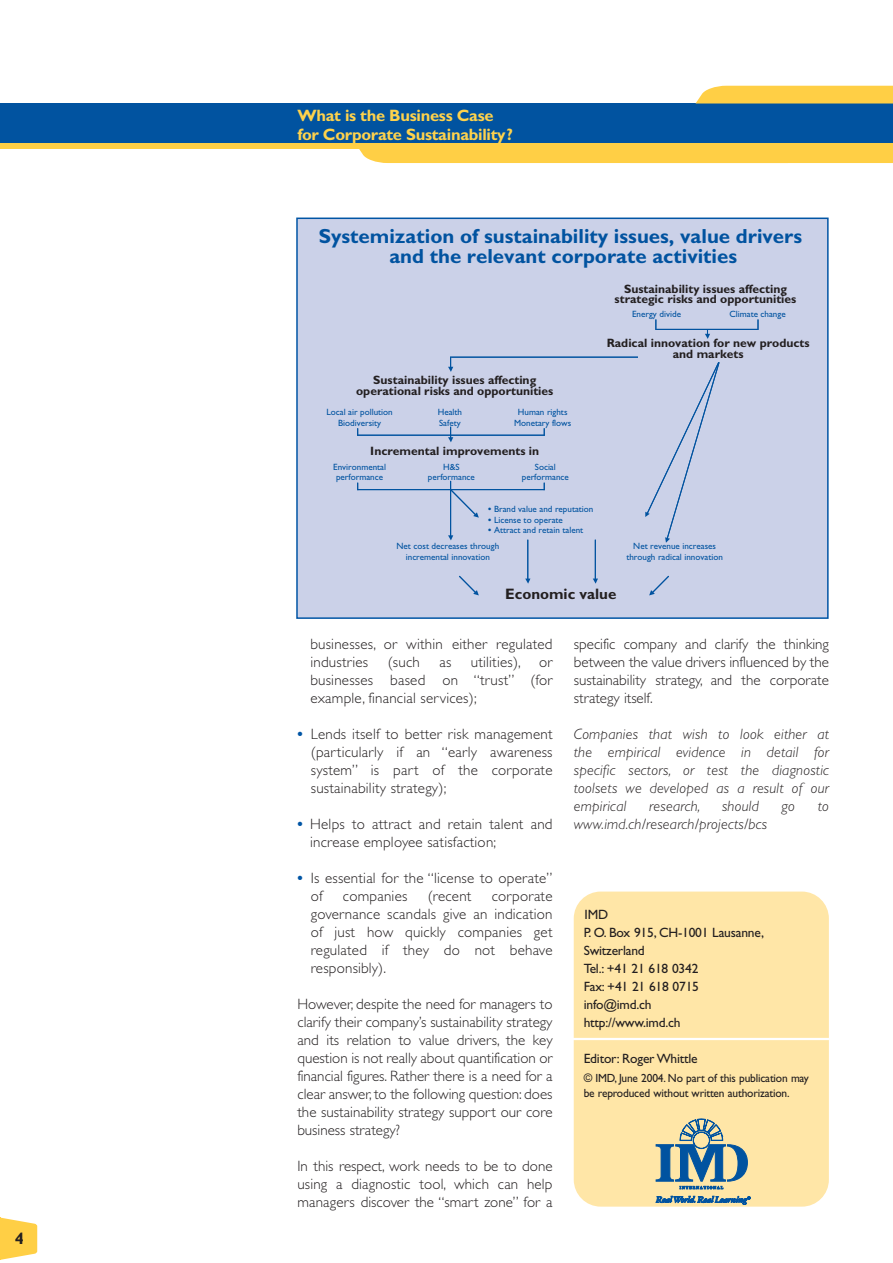
<style>
.page{position:relative;width:893px;height:1263px;background:#fff}
.page>*{position:absolute;margin:0;border:0;box-sizing:border-box;transform-origin:0 0}
.t1{font:700 20.4px/19.6px "Gill Sans";color:#0153a0;text-align:center}
.t2{font:700 16.5px/19.5px "Gill Sans";letter-spacing:-.015em;color:#fed24c}
.t3{font:700 16.5px "Gill Sans";color:#231f20}
.t4{font:700 15.15px "Gill Sans";color:#231f20}
.t5{font:300 15px/18px "Gill Sans";letter-spacing:.015em;color:#231f20;text-align:justify}
.t6{font:italic 300 15px/18px "Gill Sans";letter-spacing:.015em;color:#231f20;text-align:justify}
.t7{font:13.5px/18px "Gill Sans";letter-spacing:-.015em;color:#231f20}
.t8{font:700 12.15px/10.6px "Gill Sans";color:#231f20;text-align:center}
.t9{font:11.85px/15px "Gill Sans";letter-spacing:-.015em;color:#231f20}
.t10{font:9.15px/10.6px "Gill Sans";color:#0153a0;text-align:center}
.s1{font-weight:700}
.s2{font-weight:700;color:#0155a5}
</style>
<div class="page">
<svg style="left:1px;top:1217px;width:36px;height:43px"></svg>
<hr style="left:0;top:1217px;width:1px;height:43px;background:#ffcf45">
<div style="left:0;top:142px;width:893px;height:7px;background:#ffcf45"></div>
<div style="left:0;top:103px;width:893px;height:40px;background:#0153a0"></div>
<svg style="left:695px;top:86px;width:198px;height:18px"></svg>
<div style="left:359px;top:149px;width:534px;height:14px;background:#ffcf45"></div>
<div style="left:297px;top:218px;width:531px;height:400px;background:#cbd1e8"></div>
<hr style="left:656px;top:329px;width:102px;height:1px;background:#0153a0">
<hr style="left:451px;top:357px;width:187px;height:1px;background:#0153a0">
<svg style="left:448px;top:357px;width:5px;height:15px"></svg>
<svg style="left:448px;top:427px;width:5px;height:15px"></svg>
<svg style="left:705px;top:330px;width:5px;height:9px"></svg>
<hr style="left:358px;top:435px;width:186px;height:1px;background:#0153a0">
<hr style="left:450px;top:481px;width:1px;height:55px;background:#0153a0">
<svg style="left:448px;top:535px;width:5px;height:5px"></svg>
<svg style="left:459px;top:575px;width:20px;height:20px"></svg>
<svg style="left:449px;top:488px;width:30px;height:30px"></svg>
<svg style="left:649px;top:575px;width:20px;height:20px"></svg>
<svg style="left:645px;top:362px;width:75px;height:181px"></svg>
<hr style="left:358px;top:489px;width:186px;height:1px;background:#0153a0">
<hr style="left:527px;top:540px;width:1px;height:39px;background:#0153a0">
<svg style="left:525px;top:578px;width:5px;height:6px"></svg>
<hr style="left:595px;top:540px;width:1px;height:39px;background:#0153a0">
<svg style="left:593px;top:578px;width:5px;height:6px"></svg>
<div style="left:296px;top:218px;width:533px;height:401px;border:2px solid #0155a5"></div>
<div style="left:574px;top:891px;width:255px;height:315px;background:#ffe6a7;border-radius:27px"></div>
<hr style="left:570px;top:1038px;width:268px;height:2px;background:#fff">
<svg style="left:656px;top:1119px;width:94px;height:85px"></svg>
<p class="t3" style="left:15px;top:1232px;width:11px">4</p>
<p class="t2" style="left:297px;top:107px;width:217px">What is the Business Case for Corporate Sustainability?</p>
<h1 class="t1" style="left:319px;top:229px;width:485px">Systemization of sustainability issues, value drivers and the relevant corporate activities</h1>
<p class="t8" style="left:615px;top:284px;width:183px">Sustainability issues affecting strategic risks and opportunities</p>
<p class="t10" style="left:632px;top:310px;width:50px">Energy divide</p>
<p class="t10" style="left:729px;top:310px;width:58px">Climate change</p>
<p class="t8" style="left:356px;top:376px;width:199px">Sustainability issues affecting operational risks and opportunities</p>
<p class="t10" style="left:326px;top:408px;width:68px">Local air pollution<br>Biodiversity</p>
<p class="t10" style="left:333px;top:462px;width:54px">Environmental performance</p>
<p class="t10" style="left:428px;top:462px;width:49px">H&amp;S performance</p>
<p class="t10" style="left:438px;top:408px;width:26px;text-align:left">Health<br>Safety</p>
<p class="t10" style="left:514px;top:408px;width:59px">Human rights<br>Monetary flows</p>
<p class="t8" style="left:370px;top:447px;width:170px">Incremental improvements in</p>
<p class="t10" style="left:522px;top:462px;width:49px">Social performance</p>
<p class="t8" style="left:607px;top:339px;width:204px">Radical innovation for new products and markets</p>
<p class="t10" style="left:488px;top:505px;width:107px"><span class="s1">•</span> Brand value and reputation</p>
<p class="t10" style="left:488px;top:515px;width:76px"><span class="s1">•</span> License to operate</p>
<p class="t10" style="left:397px;top:523px;width:188px;line-height:16.2px;text-align:left;text-indent:92px"><span class="s1">•</span> Attract and retain talent<br>Net cost decreases through</p>
<p class="t10" style="left:406px;top:553px;width:86px">incremental innovation</p>
<p class="t10" style="left:626px;top:542px;width:98px">Net revenue increases through radical innovation</p>
<p class="t4" style="left:505px;top:589px;width:113px">Economic value</p>
<p class="t5" style="left:310px;top:636px;width:244px">businesses, or within either regulated industries</p>
<p class="t5" style="left:310px;top:654px;width:244px;text-indent:160px">utilities), or businesses based on “trust” (for example, financial services);</p>
<p class="t5" style="left:311px;top:726px;width:243px;text-indent:-13px"><span class="s2">•</span> Lends itself to better risk management (particularly if an “early awareness system” is part of the corporate sustainability strategy);</p>
<p class="t5" style="left:310px;top:816px;width:244px;text-indent:-13px"><span class="s2">•</span> Helps to attract and retain talent and increase employee satisfaction;</p>
<p class="t5" style="left:311px;top:870px;width:243px;text-indent:-13px"><span class="s2">•</span> Is essential for the “license to operate” of</p>
<p class="t5" style="left:388px;top:654px;width:34px">(such</p>
<p class="t5" style="left:439px;top:654px;width:13px">as</p>
<p class="t5" style="left:343px;top:888px;width:66px">companies</p>
<p class="t5" style="left:428px;top:888px;width:45px">(recent</p>
<p class="t5" style="left:311px;top:888px;width:243px;text-indent:181px">corporate governance scandals give an indication of just how quickly companies get regulated if they do not behave responsibly).</p>
<p class="t5" style="left:297px;top:996px;width:257px">However, despite the need for managers to clarify their company’s sustainability strategy and its relation to value drivers, the key question is not really about quantification or financial figures. Rather there is a need for a clear answer, to the following question: does the sustainability strategy support our core business strategy?</p>
<p class="t5" style="left:297px;top:1158px;width:257px">In this respect, work needs to be to done using a diagnostic tool, which can help managers discover the “smart zone” for a</p>
<p class="t5" style="left:574px;top:636px;width:257px">specific company and clarify the thinking between the value drivers influenced by the sustainability strategy, and the corporate strategy itself.</p>
<p class="t6" style="left:574px;top:726px;width:257px">Companies that wish to look either at the empirical evidence in detail for specific sectors, or test the diagnostic toolsets we developed as a result of our empirical</p>
<p class="t6" style="left:649px;top:798px;width:53px">research,</p>
<p class="t6" style="left:722px;top:798px;width:38px">should</p>
<p class="t6" style="left:782px;top:798px;width:15px">go</p>
<p class="t6" style="left:818px;top:798px;width:13px">to</p>
<p class="t6" style="left:574px;top:816px;width:195px">www.imd.ch/research/projects/bcs</p>
<p class="t7" style="left:584px;top:907px;width:182px">IMD<br>P. O. Box 915, CH-1001 Lausanne,<br>Switzerland<br>Tel.: +41 21 618 0342<br>Fax: +41 21 618 0715 info@imd.ch<br>http://www.imd.ch</p>
<p class="t7" style="left:584px;top:1051px;width:115px">Editor: Roger Whittle</p>
<p class="t9" style="left:584px;top:1072px;width:227px">© IMD, June 2004. No part of this publication may be reproduced without written authorization.</p>
</div>
